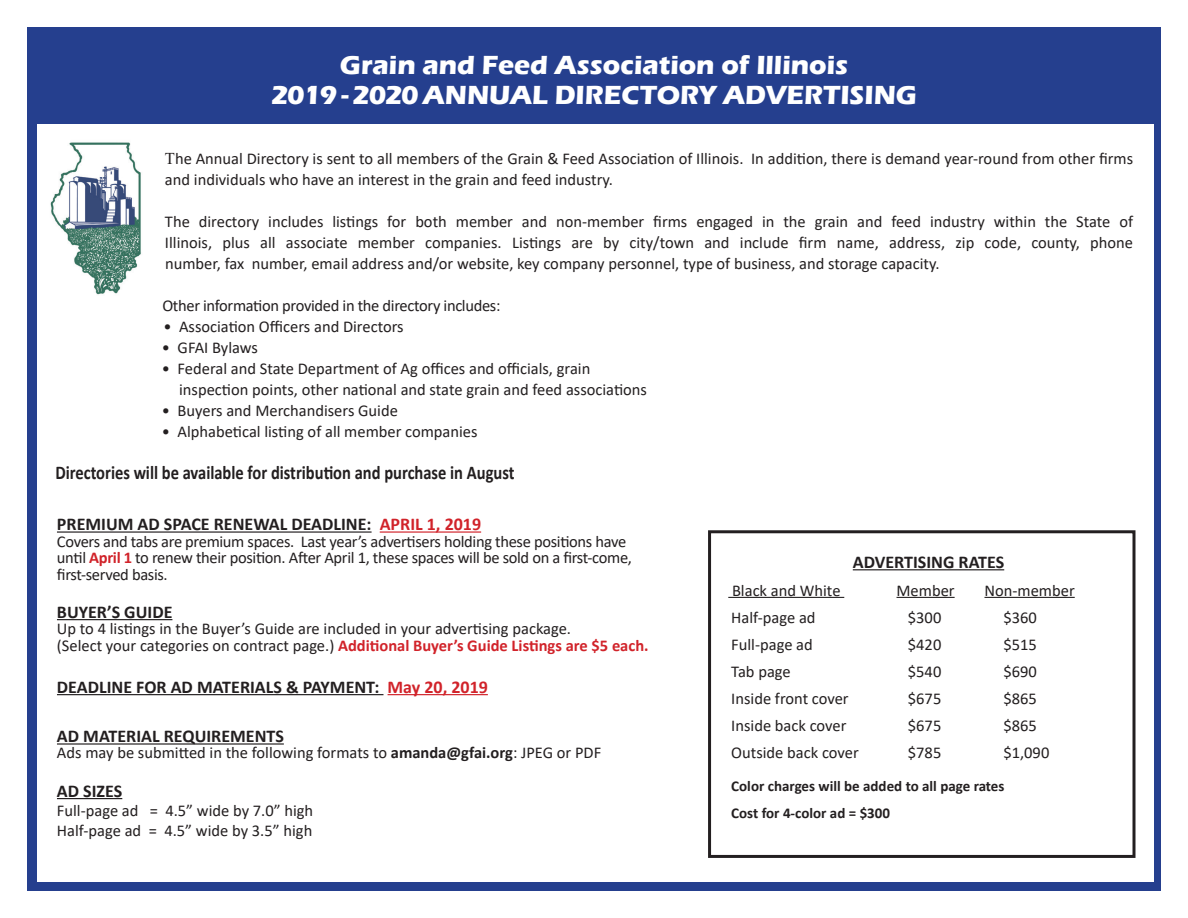
<style>
.page{position:relative;width:1188px;height:918px;background:#fff}
.page>*{position:absolute;margin:0;border:0;box-sizing:border-box;transform-origin:0 0}
.t1{font:700 27px "Eras ITC";color:#fff}
.t2{font:700 19.5px "Calibri";color:#231f20;scale:.85 1}
.t3{font:700 18px "Calibri";color:#231f20}
.t4{font:16.5px/21px "Calibri";color:#231f20}
.t5{font:16.5px "Calibri";letter-spacing:-.02em;color:#231f20}
.t6{font:700 16.5px "Calibri";color:#d1232a}
.t7{font:700 15px "Calibri";color:#231f20}
.s1{font-family:"Times New Roman"}
.s2{color:#d1232a}
.s3{font-weight:700;color:#d1232a}
.s4{font-weight:400;color:#231f20}
.s5{font-weight:700}
</style>
<div class="page">
<div style="left:27px;top:27px;width:1134px;height:864px;background:#253f8e"></div>
<div style="left:37px;top:124px;width:1116px;height:757px;background:#fff"></div>
<hr style="left:57px;top:531px;width:315px;height:2px;background:#231f20">
<hr style="left:380px;top:531px;width:101px;height:2px;background:#d1232a">
<hr style="left:57px;top:619px;width:115px;height:1px;background:#231f20">
<hr style="left:57px;top:694px;width:326px;height:1px;background:#231f20">
<hr style="left:388px;top:694px;width:100px;height:1px;background:#d1232a">
<hr style="left:57px;top:743px;width:227px;height:2px;background:#231f20">
<hr style="left:57px;top:798px;width:65px;height:1px;background:#231f20">
<img style="left:50px;top:142px;width:91px;height:153px">
<hr style="left:853px;top:569px;width:151px;height:1px;background:#231f20">
<hr style="left:728px;top:597px;width:116px;height:1px;background:#231f20">
<hr style="left:897px;top:597px;width:58px;height:1px;background:#231f20">
<hr style="left:984px;top:597px;width:91px;height:1px;background:#231f20">
<div style="left:708px;top:530px;width:428px;height:328px;border:3px solid #231f20"></div>
<p class="t1" style="left:340px;top:49px;width:510px">Grain and Feed Association of Illinois</p>
<p class="t1" style="left:271px;top:79px;width:647px">2019 - 2020 ANNUAL DIRECTORY ADVERTISING</p>
<p class="t4" style="left:165px;top:148px;width:970px"><span class="s1">T</span>he Annual Directory is sent to all members of the Grain &amp; Feed Association of Illinois. In addition, there is demand year-round from other firms and individuals who have an interest in the grain and feed industry.</p>
<p class="t4" style="left:165px;top:211px;width:970px">The directory includes listings for both member and non-member firms engaged in the grain and feed industry within the State of<br>Illinois, plus all associate member companies. Listings are by city/town and include firm name, address, zip code, county, phone</p>
<p class="t4" style="left:165px;top:253px;width:776px">number, fax number, email address and/or website, key company personnel, type of business, and storage capacity.</p>
<p class="t5" style="left:162px;top:294px;width:340px">Other information provided in the directory includes:</p>
<p class="t4" style="left:163px;top:316px;width:242px">• Association Officers and Directors</p>
<p class="t4" style="left:162px;top:337px;width:98px">• GFAI Bylaws</p>
<p class="t4" style="left:162px;top:358px;width:430px">• Federal and State Department of Ag offices and officials, grain</p>
<p class="t4" style="left:179px;top:379px;width:469px">inspection points, other national and state grain and feed associations</p>
<p class="t4" style="left:162px;top:400px;width:237px">• Buyers and Merchandisers Guide</p>
<p class="t4" style="left:162px;top:421px;width:317px">• Alphabetical listing of all member companies</p>
<p class="t2" style="left:55px;top:459px;width:542px">Directories will be available for distribution and purchase in August</p>
<p class="t3" style="left:57px;top:511px;width:426px">PREMIUM AD SPACE RENEWAL DEADLINE: <span class="s2">APRIL 1, 2019</span></p>
<p class="t5" style="left:57px;top:530px;width:571px">Covers and tabs are premium spaces. Last year’s advertisers holding these positions have</p>
<p class="t5" style="left:57px;top:546px;width:577px">until <span class="s3">April 1</span> to renew their position. After April 1, these spaces will be sold on a first-come,</p>
<p class="t5" style="left:57px;top:563px;width:112px">first-served basis.</p>
<p class="t3" style="left:57px;top:599px;width:117px">BUYER’S GUIDE</p>
<p class="t4" style="left:57px;top:618px;width:516px">Up to 4 listings in the Buyer’s Guide are included in your advertising package.</p>
<p class="t6" style="left:57px;top:633px;width:593px"><span class="s4">(Select your categories on contract page.)</span> Additional Buyer’s Guide Listings are $5 each.</p>
<p class="t3" style="left:57px;top:674px;width:432px">DEADLINE FOR AD MATERIALS &amp; PAYMENT: <span class="s2">May 20, 2019</span></p>
<p class="t3" style="left:57px;top:723px;width:228px">AD MATERIAL REQUIREMENTS</p>
<p class="t4" style="left:57px;top:742px;width:546px">Ads may be submitted in the following formats to <span class="s5">amanda@gfai.org</span>: JPEG or PDF</p>
<p class="t3" style="left:57px;top:778px;width:67px">AD SIZES</p>
<p class="t4" style="left:57px;top:800px;width:258px">Full-page ad = 4.5” wide by 7.0” high</p>
<p class="t4" style="left:57px;top:819px;width:257px">Half-page ad = 4.5” wide by 3.5” high</p>
<p class="t3" style="left:853px;top:549px;width:153px">ADVERTISING RATES</p>
<p class="t4" style="left:732px;top:579px;width:110px">Black and White</p>
<p class="t4" style="left:897px;top:579px;width:60px">Member</p>
<p class="t4" style="left:984px;top:579px;width:92px">Non-member</p>
<p class="t4" style="left:731px;top:606px;width:86px">Half-page ad</p>
<p class="t4" style="left:908px;top:606px;width:35px">$300</p>
<p class="t4" style="left:1003px;top:606px;width:35px">$360</p>
<p class="t4" style="left:731px;top:633px;width:83px">Full-page ad</p>
<p class="t4" style="left:908px;top:633px;width:35px">$420</p>
<p class="t4" style="left:1003px;top:633px;width:35px">$515</p>
<p class="t4" style="left:731px;top:660px;width:61px">Tab page</p>
<p class="t4" style="left:908px;top:660px;width:35px">$540</p>
<p class="t4" style="left:1003px;top:660px;width:35px">$690</p>
<p class="t4" style="left:731px;top:687px;width:119px">Inside front cover</p>
<p class="t4" style="left:908px;top:687px;width:35px">$675</p>
<p class="t4" style="left:1003px;top:687px;width:35px">$865</p>
<p class="t4" style="left:731px;top:714px;width:117px">Inside back cover</p>
<p class="t4" style="left:908px;top:714px;width:35px">$675</p>
<p class="t4" style="left:1003px;top:714px;width:35px">$865</p>
<p class="t4" style="left:731px;top:741px;width:129px">Outside back cover</p>
<p class="t4" style="left:908px;top:741px;width:35px">$785</p>
<p class="t4" style="left:1003px;top:741px;width:47px">$1,090</p>
<p class="t7" style="left:731px;top:776px;width:275px">Color charges will be added to all page rates</p>
<p class="t7" style="left:731px;top:803px;width:160px">Cost for 4-color ad = $300</p>
</div>
